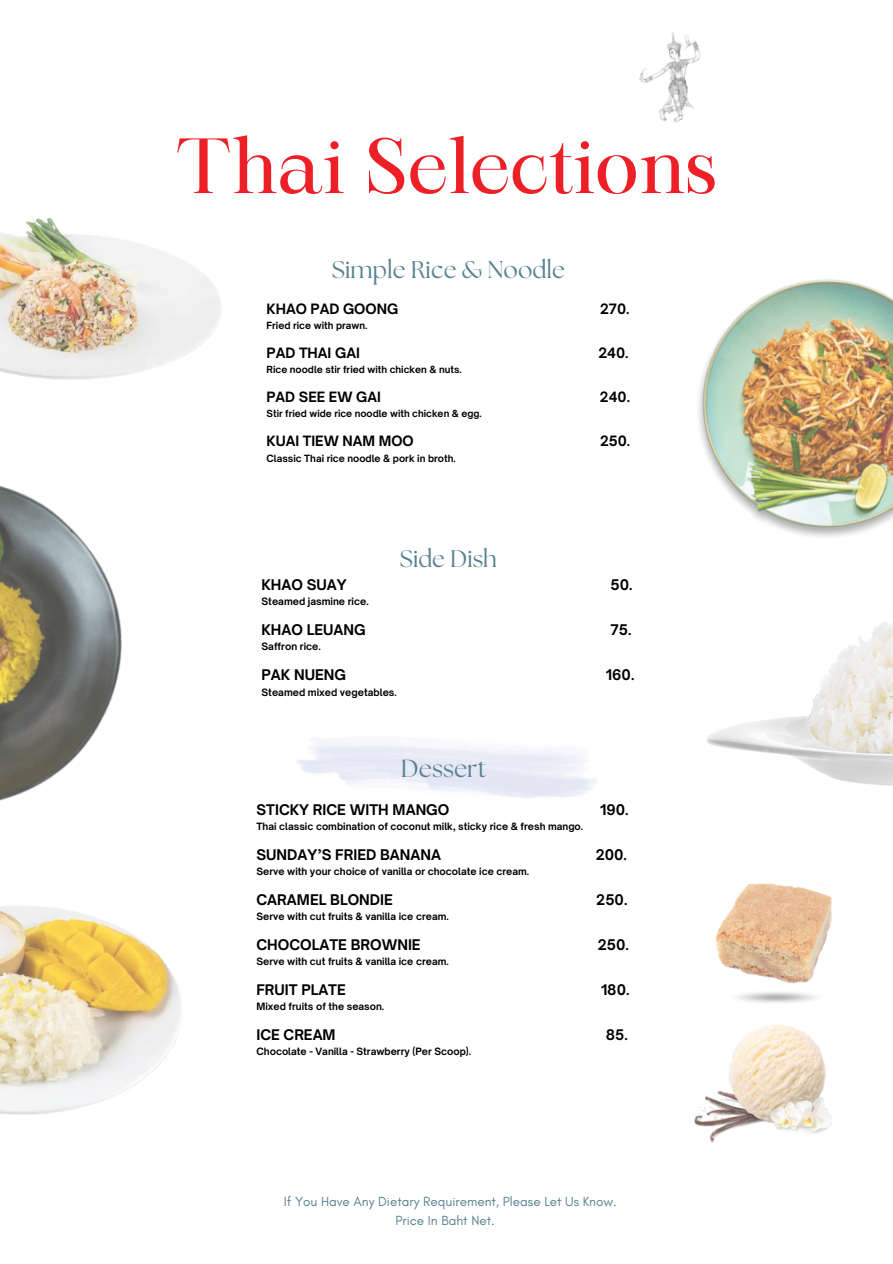
<style>
.page{position:relative;width:893px;height:1264px;background:#fff}
.page>*{position:absolute;margin:0;border:0;box-sizing:border-box;transform-origin:0 0}
.t1{font:75px "Maharlika";color:#ed1f27}
.t2{font:24.75px "The Seasons";color:#568191}
.t3{font:24px "The Seasons";color:#568191}
.t4{font:23.85px "The Seasons";color:#568191}
.t5{font:700 14.1px "Open Sauce One";color:#000}
.t6{font:700 13.95px "Open Sauce One";color:#000}
.t7{font:700 13.65px "Open Sauce One";color:#000}
.t8{font:13.5px "Glacial Indifference";color:#568191}
.t9{font:700 9.75px "Open Sauce One";color:#000}
.t10{font:700 9.6px "Open Sauce One";color:#000}
.t11{font:700 9.45px "Open Sauce One";color:#000}
</style>
<div class="page">
<img style="left:639px;top:32px;width:61px;height:91px">
<img style="left:0;top:218px;width:221px;height:162px">
<img style="left:698px;top:279px;width:194px;height:258px">
<img style="left:0;top:485px;width:122px;height:316px">
<img style="left:706px;top:622px;width:186px;height:164px">
<img style="left:716px;top:883px;width:116px;height:120px">
<img style="left:694px;top:1024px;width:138px;height:119px">
<img style="left:0;top:906px;width:181px;height:209px">
<p class="t1" style="left:176px;top:136px;width:542px">Thai Selections</p>
<p class="t3" style="left:332px;top:258px;width:235px">Simple Rice &amp; Noodle</p>
<p class="t7" style="left:266px;top:301px;width:133px">KHAO PAD GOONG</p>
<p class="t7" style="left:600px;top:301px;width:31px">270.</p>
<p class="t11" style="left:266px;top:320px;width:102px">Fried rice with prawn.</p>
<p class="t7" style="left:266px;top:344px;width:95px">PAD THAI GAI</p>
<p class="t7" style="left:598px;top:344px;width:32px">240.</p>
<p class="t11" style="left:266px;top:363px;width:197px">Rice noodle stir fried with chicken &amp; nuts.</p>
<p class="t7" style="left:266px;top:388px;width:116px">PAD SEE EW GAI</p>
<p class="t7" style="left:600px;top:388px;width:32px">240.</p>
<p class="t11" style="left:266px;top:407px;width:217px">Stir fried wide rice noodle with chicken &amp; egg.</p>
<p class="t7" style="left:266px;top:432px;width:149px">KUAI TIEW NAM MOO</p>
<p class="t7" style="left:600px;top:432px;width:32px">250.</p>
<p class="t10" style="left:266px;top:452px;width:191px">Classic Thai rice noodle &amp; pork in broth.</p>
<p class="t4" style="left:400px;top:547px;width:99px">Side Dish</p>
<p class="t5" style="left:261px;top:576px;width:87px">KHAO SUAY</p>
<p class="t5" style="left:610px;top:576px;width:24px">50.</p>
<p class="t9" style="left:261px;top:595px;width:109px">Steamed jasmine rice.</p>
<p class="t5" style="left:261px;top:621px;width:106px">KHAO LEUANG</p>
<p class="t5" style="left:610px;top:621px;width:22px">75.</p>
<p class="t9" style="left:261px;top:640px;width:61px">Saffron rice.</p>
<p class="t5" style="left:261px;top:666px;width:86px">PAK NUENG</p>
<p class="t5" style="left:606px;top:666px;width:30px">160.</p>
<p class="t9" style="left:261px;top:686px;width:137px">Steamed mixed vegetables.</p>
<p class="t2" style="left:401px;top:757px;width:87px">Dessert</p>
<p class="t5" style="left:256px;top:800px;width:194px">STICKY RICE WITH MANGO</p>
<p class="t5" style="left:600px;top:800px;width:30px">190.</p>
<p class="t10" style="left:256px;top:820px;width:328px">Thai classic combination of coconut milk, sticky rice &amp; fresh mango.</p>
<p class="t5" style="left:256px;top:845px;width:186px">SUNDAY’S FRIED BANANA</p>
<p class="t5" style="left:595px;top:845px;width:33px">200.</p>
<p class="t10" style="left:256px;top:865px;width:274px">Serve with your choice of vanilla or chocolate ice cream.</p>
<p class="t5" style="left:256px;top:890px;width:138px">CARAMEL BLONDIE</p>
<p class="t5" style="left:596px;top:890px;width:33px">250.</p>
<p class="t10" style="left:256px;top:910px;width:194px">Serve with cut fruits &amp; vanilla ice cream.</p>
<p class="t5" style="left:256px;top:935px;width:166px">CHOCOLATE BROWNIE</p>
<p class="t5" style="left:597px;top:935px;width:33px">250.</p>
<p class="t10" style="left:256px;top:955px;width:194px">Serve with cut fruits &amp; vanilla ice cream.</p>
<p class="t6" style="left:256px;top:981px;width:91px">FRUIT PLATE</p>
<p class="t6" style="left:601px;top:981px;width:30px">180.</p>
<p class="t10" style="left:256px;top:1000px;width:129px">Mixed fruits of the season.</p>
<p class="t6" style="left:256px;top:1026px;width:81px">ICE CREAM</p>
<p class="t6" style="left:605px;top:1026px;width:23px">85.</p>
<p class="t10" style="left:256px;top:1045px;width:216px">Chocolate - Vanilla - Strawberry (Per Scoop).</p>
<p class="t8" style="left:284px;top:1193px;width:334px">If You Have Any Dietary Requirement, Please Let Us Know.</p>
<p class="t8" style="left:395px;top:1212px;width:101px">Price In Baht Net.</p>
</div>
